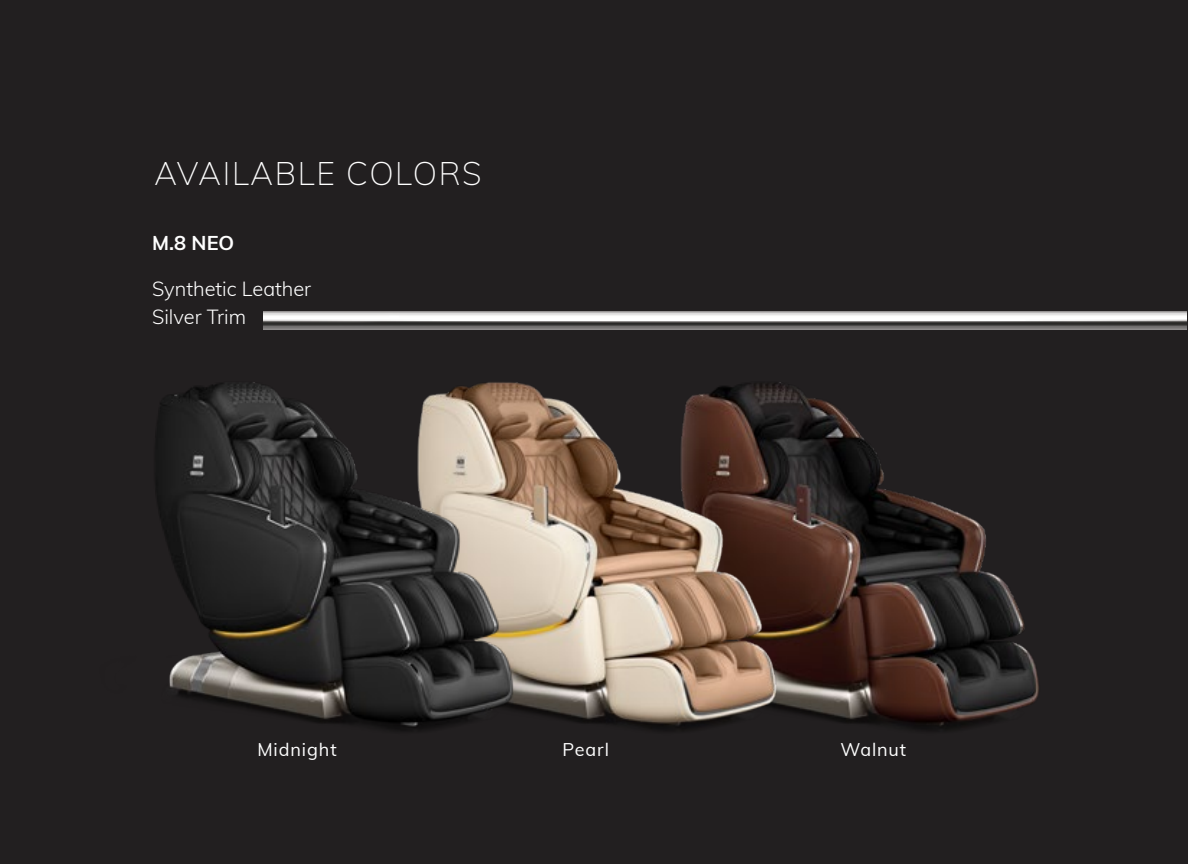
<style>
.page{position:relative;width:1188px;height:864px;background:#221f20}
.page>*{position:absolute;margin:0;border:0;box-sizing:border-box;transform-origin:0 0}
.t1{font:200 32px "Muli";letter-spacing:.05em;color:#fff}
.t2{font:300 20px/28px "Muli";color:#fff}
.t3{font:700 20px "Muli";color:#fff}
.t4{font:18px "Muli";letter-spacing:.05em;color:#fff}
</style>
<div class="page">
<img style="left:1098px;top:311px;width:89px;height:18px">
<img style="left:835px;top:311px;width:263px;height:420px">
<img style="left:572px;top:311px;width:263px;height:420px">
<img style="left:156px;top:311px;width:416px;height:420px">
<h1 class="t1" style="left:154px;top:150px;width:329px">AVAILABLE COLORS</h1>
<p class="t3" style="left:152px;top:228px;width:84px">M.8 NEO</p>
<p class="t2" style="left:152px;top:274px;width:161px">Synthetic Leather<br>Silver Trim</p>
<p class="t4" style="left:257px;top:736px;width:81px">Midnight</p>
<p class="t4" style="left:563px;top:736px;width:48px">Pearl</p>
<p class="t4" style="left:840px;top:736px;width:67px">Walnut</p>
</div>
